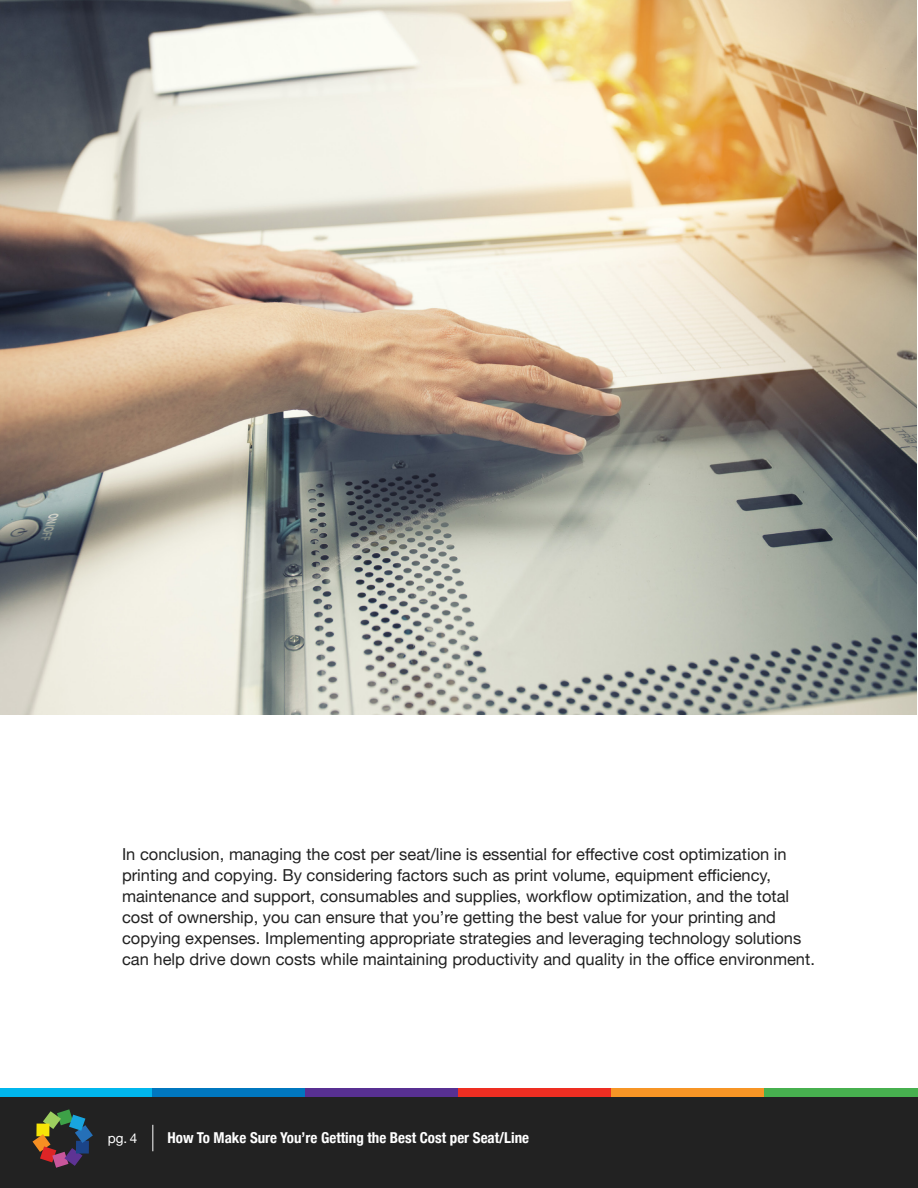
<style>
.page{position:relative;width:918px;height:1188px;background:#fff}
.page>*{position:absolute;margin:0;border:0;box-sizing:border-box;transform-origin:0 0}
.t1{font:16.5px/21px "Helvetica Neue";color:#222}
.t2{font:700 condensed 15px "Helvetica Neue";color:#fff}
.t3{font:13.5px "Helvetica Neue";color:#fff}
</style>
<div class="page">
<div style="left:0;top:1097px;width:918px;height:91px;background:#222"></div>
<div style="left:0;top:1089px;width:152px;height:8px;background:#00b6ed"></div>
<div style="left:152px;top:1089px;width:153px;height:8px;background:#0077bf"></div>
<div style="left:305px;top:1089px;width:153px;height:8px;background:#583092"></div>
<div style="left:458px;top:1089px;width:154px;height:8px;background:#ee2e22"></div>
<div style="left:612px;top:1089px;width:153px;height:8px;background:#f79525"></div>
<div style="left:765px;top:1089px;width:153px;height:8px;background:#47b04f"></div>
<svg style="left:33px;top:1109px;width:60px;height:59px"></svg>
<svg style="left:152px;top:1125px;width:1px;height:26px"></svg>
<img style="left:0;top:0;width:917px;height:715px">
<p class="t1" style="left:122px;top:845px;width:694px">In conclusion, managing the cost per seat/line is essential for effective cost optimization in printing and copying. By considering factors such as print volume, equipment efficiency, maintenance and support, consumables and supplies, workflow optimization, and the total cost of ownership, you can ensure that you’re getting the best value for your printing and copying expenses. Implementing appropriate strategies and leveraging technology solutions can help drive down costs while maintaining productivity and quality in the office environment.</p>
<p class="t3" style="left:108px;top:1128px;width:31px">pg. 4</p>
<p class="t2" style="left:167px;top:1126px;width:363px">How To Make Sure You’re Getting the Best Cost per Seat/Line</p>
</div>
